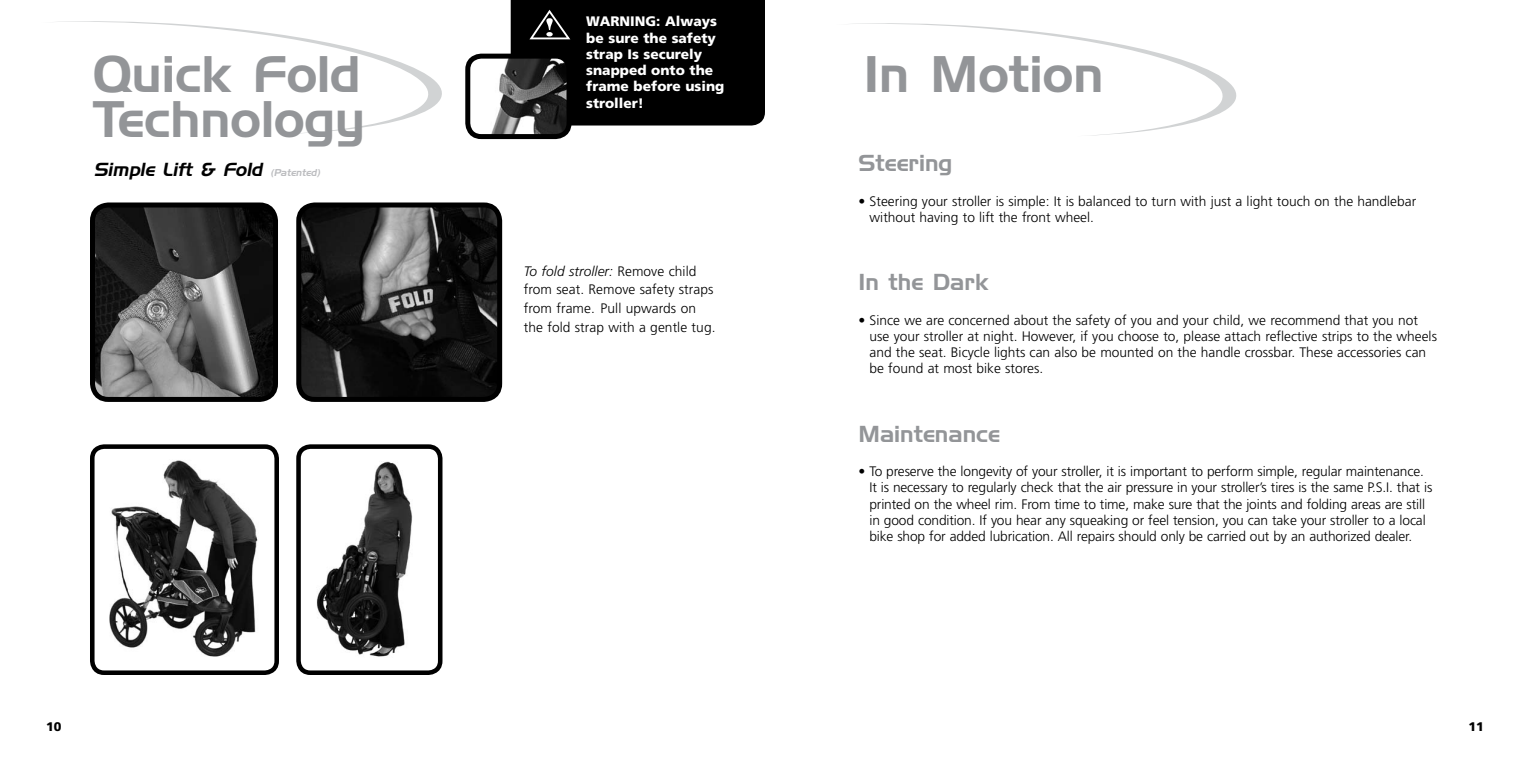
<style>
.page{position:relative;width:1530px;height:765px;background:#fff}
.page>*{position:absolute;margin:0;border:0;box-sizing:border-box;transform-origin:0 0}
.t1{font:50px/45px "Handel Gothic BT";color:#939598}
.t2{font:22.5px "Handel Gothic BT";color:#939598}
.t3{font:italic 18.38px "Handel Gothic BT";color:#000}
.t4{font:300 13.75px/16.2px "Frutiger";color:#000}
.t5{font:900 13.75px/16.2px "Frutiger";color:#fff}
.t6{font:900 12.5px "Frutiger";color:#000}
.s1{font-size:9.75px;color:#bcbdc0}
.s2{font-style:italic}
</style>
<div class="page">
<svg style="left:852px;top:23px;width:385px;height:113px"></svg>
<svg style="left:58px;top:21px;width:384px;height:113px"></svg>
<img style="left:96px;top:450px;width:177px;height:219px">
<div style="left:90px;top:444px;width:189px;height:231px;border:5px solid #000;border-radius:12px"></div>
<img style="left:302px;top:452px;width:134px;height:205px">
<div style="left:296px;top:444px;width:146px;height:231px;border:5px solid #000;border-radius:12px"></div>
<img style="left:96px;top:208px;width:176px;height:188px">
<div style="left:90px;top:202px;width:188px;height:200px;border:5px solid #000;border-radius:16px"></div>
<img style="left:302px;top:208px;width:194px;height:188px">
<div style="left:296px;top:202px;width:206px;height:200px;border:5px solid #000;border-radius:16px"></div>
<img style="left:471px;top:60px;width:95px;height:73px">
<div style="left:465px;top:54px;width:107px;height:85px;border:5px solid #000;border-radius:14px"></div>
<svg style="left:511px;top:0;width:254px;height:126px;background:#0a0a0a"></svg>
<h1 class="t1" style="left:93px;top:51px;width:274px">Quick Fold<br>Technology</h1>
<h3 class="t3" style="left:94px;top:159px;width:230px">Simple Lift &amp; Fold <span class="s1">(Patented)</span></h3>
<p class="t6" style="left:46px;top:719px;width:17px">10</p>
<p class="t5" style="left:586px;top:13px;width:140px">Warning: Always be sure the safety strap Is securely snapped onto the frame before using stroller!</p>
<p class="t4" style="left:524px;top:262px;width:193px;line-height:18.8px"><span class="s2">To fold stroller:</span> Remove child from seat. Remove safety straps from frame. Pull upwards on the fold strap with a gentle tug.</p>
<h1 class="t1" style="left:864px;top:51px;width:241px">In Motion</h1>
<h2 class="t2" style="left:859px;top:150px;width:95px">Steering</h2>
<p class="t4" style="left:870px;top:193px;width:548px;text-indent:-11px">• Steering your stroller is simple: It is balanced to turn with just a light touch on the handlebar without having to lift the front wheel.</p>
<h2 class="t2" style="left:859px;top:269px;width:132px">In the Dark</h2>
<p class="t4" style="left:870px;top:312px;width:569px;text-indent:-11px">• Since we are concerned about the safety of you and your child, we recommend that you not use your stroller at night. However, if you choose to, please attach reflective strips to the wheels and the seat. Bicycle lights can also be mounted on the handle crossbar. These accessories can be found at most bike stores.</p>
<h2 class="t2" style="left:859px;top:420px;width:143px">Maintenance</h2>
<p class="t4" style="left:869px;top:464px;width:564px;text-indent:-11px">• To preserve the longevity of your stroller, it is important to perform simple, regular maintenance.<br>It is necessary to regularly check that the air pressure in your stroller’s tires is the same P.S.I. that is printed on the wheel rim. From time to time, make sure that the joints and folding areas are still in good condition. If you hear any squeaking or feel tension, you can take your stroller to a local bike shop for added lubrication. All repairs should only be carried out by an authorized dealer.</p>
<p class="t6" style="left:1468px;top:719px;width:17px">11</p>
</div>
